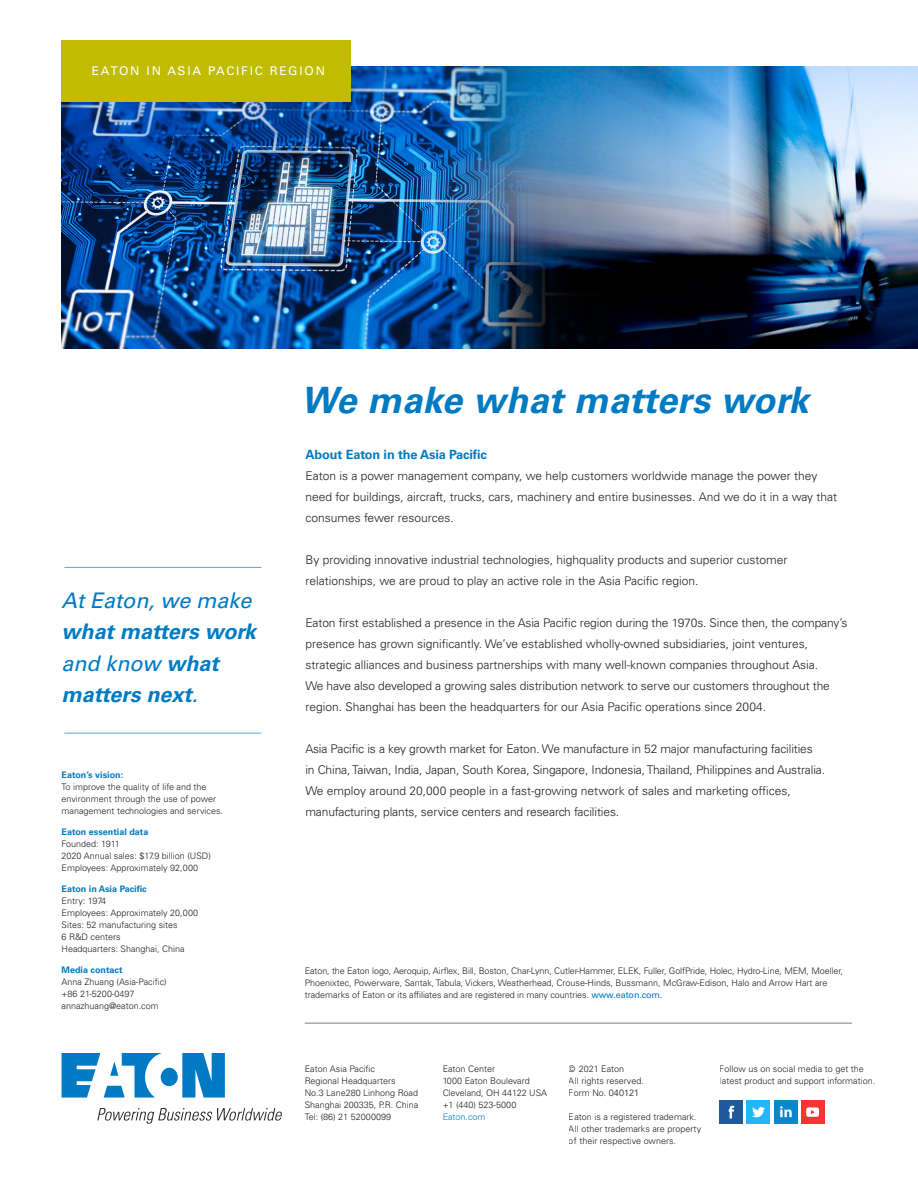
<style>
.page{position:relative;width:918px;height:1188px;background:#fff}
.page>*{position:absolute;margin:0;border:0;box-sizing:border-box;transform-origin:0 0}
.t1{font:italic 700 36.45px "Univers LT Std";letter-spacing:.01em;color:#007ac2}
.t2{font:italic 700 21.45px/31.3px "Univers LT Std";color:#007ac2}
.t3{font:700 12.75px "Univers LT Std";letter-spacing:-.01em;color:#007ac2}
.t4{font:300 12px/21px "Univers LT Std";color:#231f20}
.t5{font:12px "Univers LT Std";letter-spacing:.15em;color:#fff}
.t6{font:300 9px/12px "Univers LT Std";color:#231f20}
.t7{font:700 9px "Univers LT Std";color:#007ac2}
.t8{font:300 9px "Univers LT Std";color:#007ac2}
.s1{font-weight:400}
.s2{font-weight:400;color:#007ac2}
.s3{font-family:"Avenir";font-weight:400}
</style>
<div class="page">
<img style="left:62px;top:67px;width:856px;height:282px">
<svg style="left:62px;top:1053px;width:163px;height:45px"></svg>
<svg style="left:97px;top:1108px;width:185px;height:16px"></svg>
<hr style="left:64px;top:733px;width:197px;height:1px;background:#62a0d6">
<hr style="left:64px;top:567px;width:197px;height:1px;background:#62a0d6">
<div style="left:62px;top:40px;width:289px;height:62px;background:#c0bc00"></div>
<hr style="left:305px;top:1023px;width:547px;height:1px;background:#808285">
<div style="left:720px;top:1101px;width:23px;height:23px;background:#21599e"></div>
<svg style="left:729px;top:1106px;width:5px;height:12px"></svg>
<div style="left:747px;top:1101px;width:23px;height:23px;background:#24b5ff"></div>
<svg style="left:752px;top:1107px;width:13px;height:11px"></svg>
<div style="left:774px;top:1101px;width:23px;height:23px;background:#0a87c9"></div>
<svg style="left:780px;top:1106px;width:12px;height:11px"></svg>
<div style="left:801px;top:1101px;width:23px;height:23px;background:#fa3333"></div>
<svg style="left:806px;top:1107px;width:13px;height:10px"></svg>
<p class="t5" style="left:92px;top:64px;width:235px">EATON IN ASIA PACIFIC REGION</p>
<p class="t1" style="left:301px;top:379px;width:509px">We make what matters work</p>
<p class="t3" style="left:305px;top:447px;width:183px">About Eaton in the Asia Pacific</p>
<p class="t4" style="left:305px;top:465px;width:533px">Eaton is a power management company, we help customers worldwide manage the power they need for buildings, aircraft, trucks, cars, machinery and entire businesses. And we do it in a way that consumes fewer resources.</p>
<p class="t4" style="left:305px;top:549px;width:484px">By providing innovative industrial technologies, highquality products and superior customer relationships, we are proud to play an active role in the Asia Pacific region.</p>
<p class="t4" style="left:305px;top:612px;width:544px">Eaton first established a presence in the Asia Pacific region during the 1970s. Since then, the company’s presence has grown significantly. We’ve established wholly-owned subsidiaries, joint ventures,</p>
<p class="t4" style="left:305px;top:654px;width:526px">strategic alliances and business partnerships with many well-known companies throughout Asia.<br>We have also developed a growing sales distribution network to serve our customers throughout the</p>
<p class="t4" style="left:305px;top:696px;width:462px">region. Shanghai has been the headquarters for our Asia Pacific operations since 2004.</p>
<p class="t4" style="left:305px;top:738px;width:521px">Asia Pacific is a key growth market for Eaton. We manufacture in 52 major manufacturing facilities<br>in China, Taiwan, India, Japan, South Korea, Singapore, Indonesia, Thailand, Philippines and Australia.<br>We employ around 20,000 people in a fast-growing network of sales and marketing offices, manufacturing plants, service centers and research facilities.</p>
<p class="t2" style="left:62px;top:585px;width:196px"><span class="s1">At Eaton, we make </span>what matters work <span class="s1">and know</span> what matters next<span class="s1">.</span></p>
<p class="t7" style="left:62px;top:769px;width:63px">Eaton’s vision:</p>
<p class="t6" style="left:62px;top:781px;width:163px">To improve the quality of life and the environment through the use of power management technologies and services.</p>
<p class="t7" style="left:62px;top:826px;width:88px">Eaton essential data</p>
<p class="t6" style="left:62px;top:838px;width:151px">Founded: 1911<br>2020 Annual sales: $17.9 billion (USD)<br>Employees: Approximately 92,000</p>
<p class="t7" style="left:62px;top:883px;width:87px">Eaton in Asia Pacific</p>
<p class="t6" style="left:62px;top:895px;width:138px">Entry: 1974<br>Employees: Approximately 20,000<br>Sites: 52 manufacturing sites<br>6 R&amp;D centers<br>Headquarters: Shanghai, China</p>
<p class="t7" style="left:62px;top:964px;width:63px">Media contact</p>
<p class="t6" style="left:62px;top:976px;width:107px">Anna Zhuang (Asia-Pacific) +86 21-5200-0497 annazhuang@eaton.com</p>
<p class="t6" style="left:305px;top:965px;width:540px">Eaton, the Eaton logo, Aeroquip, Airflex, Bill, Boston, Char-Lynn, Cutler-Hammer, ELEK, Fuller, GolfPride, Holec, Hydro-Line, MEM, Moeller,<br>Phoenixtec, Powerware, Santak, Tabula, Vickers, Weatherhead, Crouse-Hinds, Bussmann, McGraw-Edison, Halo and Arrow Hart are trademarks of Eaton or its affiliates and are registered in many countries. <span class="s2">www.eaton.com.</span></p>
<p class="t6" style="left:305px;top:1063px;width:115px">Eaton Asia Pacific<br>Regional Headquarters<br>No.3 Lane280 Linhong Road<br>Shanghai 200335, P.R. China<br>Tel: (86) 21 52000099</p>
<p class="t6" style="left:443px;top:1063px;width:106px">Eaton Center<br>1000 Eaton Boulevard<br>Cleveland, OH 44122 USA +1 (440) 523-5000</p>
<p class="t8" style="left:443px;top:1111px;width:45px">Eaton.com</p>
<p class="t6" style="left:569px;top:1062px;width:77px">© 2021 Eaton<br>All rights reserved.<br>Form No. <span class="s3">040121</span></p>
<p class="t6" style="left:569px;top:1111px;width:134px">Eaton is a registered trademark.<br>All other trademarks are property of their respective owners.</p>
<p class="t6" style="left:720px;top:1063px;width:157px">Follow us on social media to get the latest product and support information.</p>
</div>
